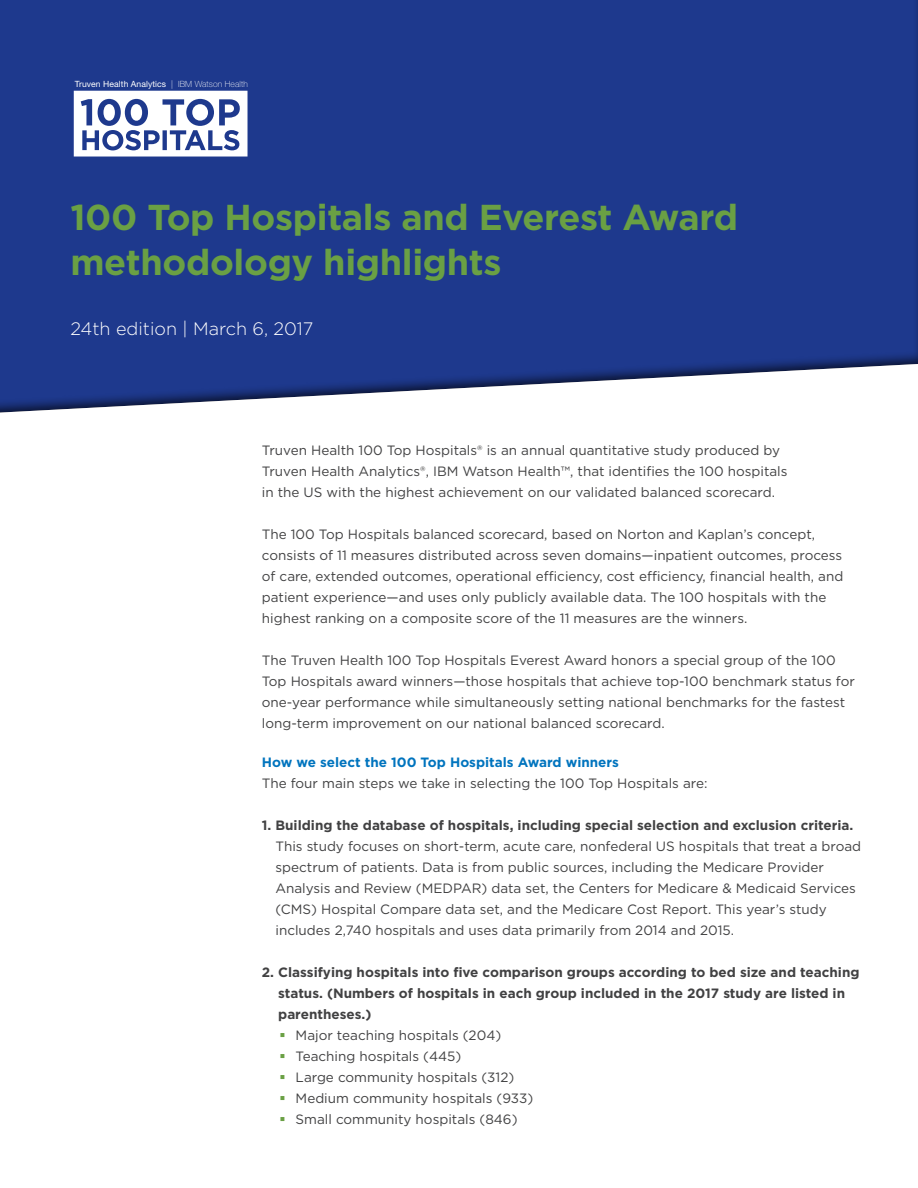
<style>
.page{position:relative;width:918px;height:1188px;background:#fff}
.page>*{position:absolute;margin:0;border:0;box-sizing:border-box;transform-origin:0 0}
.t1{font:700 36px/45px "Gotham";letter-spacing:-.01em;color:#6aa044}
.t2{font:300 18px "Gotham";color:#fff}
.body_copy{font:13.5px/21px "Gotham";color:#414142}
.body_copy-2{font:700 13.5px/21px "Gotham";color:#414142}
.subhead_1st_level{font:700 13.5px "Gotham";color:#0074be}
.t3{font:8.55px "Helvetica Neue";letter-spacing:.01em;color:#fff}
.s1{font-weight:100}
.s2{font-weight:700}
.s3{color:#6aa044}
</style>
<div class="page">
<div style="left:0;top:0;width:918px;height:415px;background:#231f20;opacity:.75"></div>
<svg style="left:74px;top:91px;width:174px;height:66px"></svg>
<p class="t3" style="left:75px;top:78px;width:174px">Truven Health Analytics <span class="s1">| IBM Watson Health</span></p>
<p class="t1" style="left:70px;top:194px;width:669px">100 Top Hospitals and Everest Award methodology highlights</p>
<p class="t2" style="left:70px;top:317px;width:245px">24th edition | March 6, 2017</p>
<p class="body_copy" style="left:262px;top:439px;width:527px">Truven Health 100 Top Hospitals® is an annual quantitative study produced by<br>Truven Health Analytics®, IBM Watson Health™, that identifies the 100 hospitals in the US with the highest achievement on our validated balanced scorecard.</p>
<p class="body_copy" style="left:262px;top:523px;width:583px">The 100 Top Hospitals balanced scorecard, based on Norton and Kaplan’s concept, consists of 11 measures distributed across seven domains—inpatient outcomes, process of care, extended outcomes, operational efficiency, cost efficiency, financial health, and patient experience—and uses only publicly available data. The 100 hospitals with the highest ranking on a composite score of the 11 measures are the winners.</p>
<p class="body_copy" style="left:262px;top:649px;width:595px">The Truven Health 100 Top Hospitals Everest Award honors a special group of the 100<br>Top Hospitals award winners—those hospitals that achieve top-100 benchmark status for one-year performance while simultaneously setting national benchmarks for the fastest long-term improvement on our national balanced scorecard.</p>
<p class="subhead_1st_level" style="left:262px;top:753px;width:359px">How we select the 100 Top Hospitals Award winners</p>
<p class="body_copy" style="left:262px;top:772px;width:447px">The four main steps we take in selecting the 100 Top Hospitals are:</p>
<p class="body_copy" style="left:276px;top:814px;width:587px;text-indent:-14px"><span class="s2">1. Building the database of hospitals, including special selection and exclusion criteria.<br></span>This study focuses on short-term, acute care, nonfederal US hospitals that treat a broad spectrum of patients. Data is from public sources, including the Medicare Provider Analysis and Review (MEDPAR) data set, the Centers for Medicare &amp; Medicaid Services (CMS) Hospital Compare data set, and the Medicare Cost Report. This year’s study includes 2,740 hospitals and uses data primarily from 2014 and 2015.</p>
<p class="body_copy-2" style="left:278px;top:961px;width:583px;text-indent:-16px">2. Classifying hospitals into five comparison groups according to bed size and teaching status. (Numbers of hospitals in each group included in the 2017 study are listed in parentheses.)</p>
<p class="body_copy" style="left:279px;top:1024px;width:223px"><span class="s3">▪</span> Major teaching hospitals (204)</p>
<p class="body_copy" style="left:279px;top:1045px;width:183px"><span class="s3">▪</span> Teaching hospitals (445)</p>
<p class="body_copy" style="left:279px;top:1066px;width:236px"><span class="s3">▪</span> Large community hospitals (312)</p>
<p class="body_copy" style="left:279px;top:1087px;width:255px"><span class="s3">▪</span> Medium community hospitals (933)</p>
<p class="body_copy" style="left:279px;top:1108px;width:240px"><span class="s3">▪</span> Small community hospitals (846)</p>
</div>
